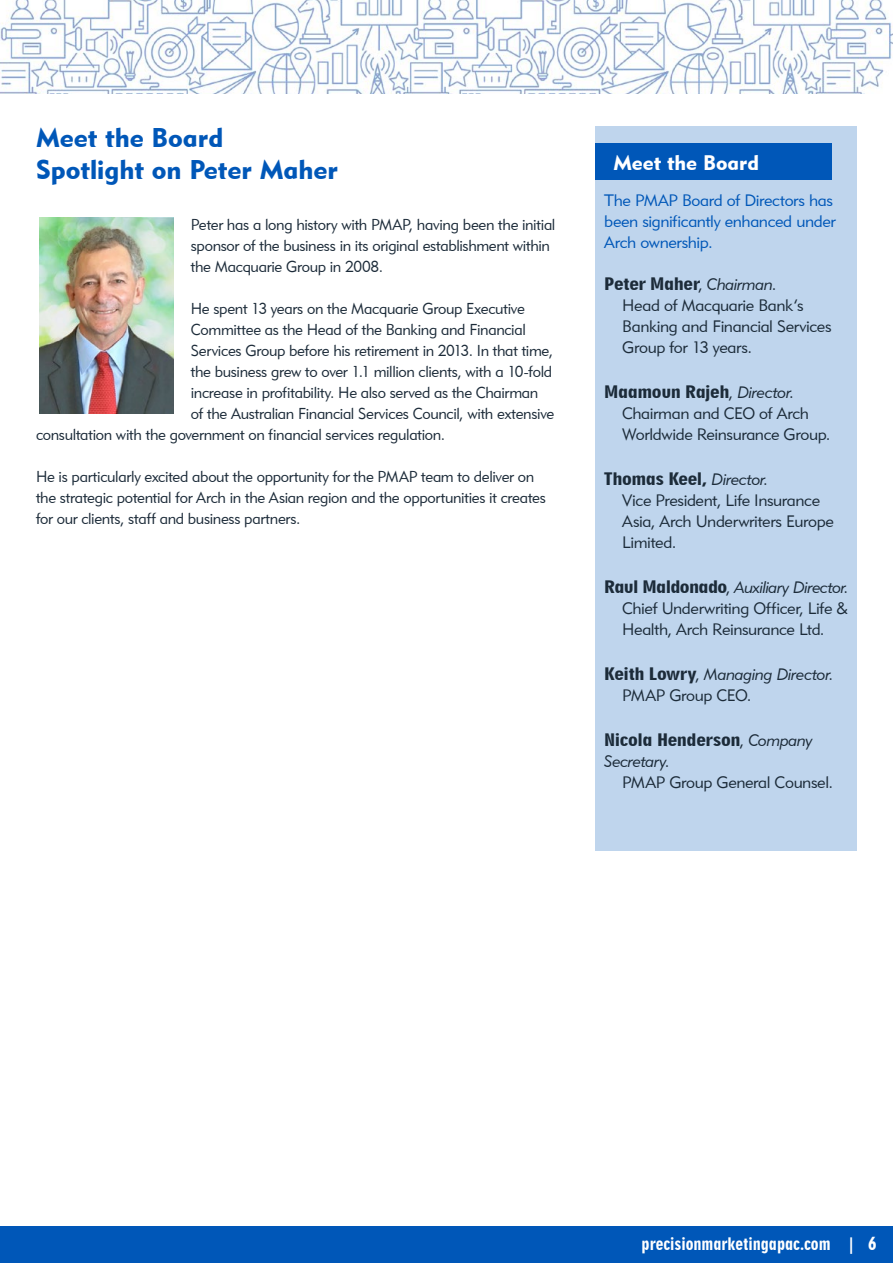
<style>
.page{position:relative;width:893px;height:1263px;background:#fff}
.page>*{position:absolute;margin:0;border:0;box-sizing:border-box;transform-origin:0 0}
.t1{font:27px/32.4px "Geometric 415 BT Black A";color:#0057b8}
.t2{font:21px "Geometric 415 BT Black A";color:#fff}
.t3{font:16.5px/21px "Geometric 415 BT Lite A";letter-spacing:-.02em;color:#1c2b39}
.t4{font:16.5px "Geometric 706 BT Black Condensed B";letter-spacing:-.02em;color:#1c2b39;scale:1.25 1}
.t5{font:16.5px/21px "Geometric 415 BT Lite A";letter-spacing:-.02em;color:#0057b8}
.t6{font:16.5px "Geometric 415 BT Lite Italic A";letter-spacing:-.02em;color:#1c2b39}
.t7{font:16.5px "Geometric 706 BT Black Condensed B";color:#fff}
.t8{font:15.75px/21px "Geometric 415 BT Lite A";letter-spacing:-.02em;color:#1c2b39}
.s1{font-family:"Geometric 415 BT Lite A"}
.s2{font-family:"Geometric 415 BT Lite Italic A"}
.s3{font-family:"Geometric 706 BT Black Condensed B"}
.s4{font-size:18px}
</style>
<div class="page">
<div style="left:0;top:1227px;width:893px;height:36px;background:#0057b8"></div>
<img style="left:0;top:0;width:893px;height:94px">
<div style="left:595px;top:126px;width:262px;height:724px;background:#bfd5ed"></div>
<div style="left:595px;top:144px;width:237px;height:36px;background:#0057b8"></div>
<img style="left:39px;top:218px;width:134px;height:196px">
<h1 class="t1" style="left:36px;top:120px;width:304px">Meet the Board<br>Spotlight on Peter Maher</h1>
<p class="t8" style="left:191px;top:214px;width:366px">Peter has a long history with PMAP, having been the initial sponsor of the business in its original establishment within the Macquarie Group in 2008.</p>
<p class="t8" style="left:191px;top:298px;width:335px">He spent 13 years on the Macquarie Group Executive</p>
<p class="t8" style="left:191px;top:319px;width:336px">Committee as the Head of the Banking and Financial</p>
<p class="t8" style="left:191px;top:340px;width:364px">Services Group before his retirement in 2013. In that time,</p>
<p class="t8" style="left:191px;top:360px;width:363px">the business grew to over 1.1 million clients, with a 10-fold</p>
<p class="t8" style="left:191px;top:381px;width:349px">increase in profitability. He also served as the Chairman</p>
<p class="t8" style="left:191px;top:402px;width:365px">of the Australian Financial Services Council, with extensive</p>
<p class="t8" style="left:36px;top:423px;width:411px">consultation with the government on financial services regulation.</p>
<p class="t8" style="left:36px;top:465px;width:511px">He is particularly excited about the opportunity for the PMAP team to deliver on the strategic potential for Arch in the Asian region and the opportunities it creates for our clients, staff and business partners.</p>
<h2 class="t2" style="left:613px;top:150px;width:147px">Meet the Board</h2>
<p class="t5" style="left:604px;top:190px;width:233px">The PMAP Board of Directors has been significantly enhanced under<br>Arch ownership.</p>
<p class="t4" style="left:604px;top:274px;width:140px">Peter Maher<span class="s1">,</span> <span class="s2">Chairman.</span></p>
<p class="t3" style="left:622px;top:295px;width:211px">Head of Macquarie Bank’s<br>Banking and Financial Services<br>Group for 13 years.</p>
<p class="t4" style="left:604px;top:382px;width:154px">Maamoun Rajeh<span class="s1">,</span> <span class="s2">Director.</span></p>
<p class="t3" style="left:622px;top:403px;width:210px">Chairman and CEO of Arch<br>Worldwide Reinsurance Group.</p>
<p class="t4" style="left:604px;top:469px;width:133px">Thomas Keel, <span class="s2">Director.</span></p>
<p class="t3" style="left:622px;top:490px;width:213px">Vice President, Life Insurance<br>Asia, Arch Underwriters Europe<br>Limited.</p>
<p class="t6" style="left:604px;top:577px;width:246px"><span class="s3">Raul Maldonado</span><span class="s1">,</span> Auxiliary Director.</p>
<p class="t3" style="left:622px;top:598px;width:227px">Chief Underwriting Officer, Life &amp;<br>Health, Arch Reinsurance Ltd.</p>
<p class="t6" style="left:604px;top:664px;width:231px"><span class="s3">Keith Lowry</span><span class="s1">,</span> Managing Director.</p>
<p class="t3" style="left:622px;top:685px;width:131px">PMAP Group CEO.</p>
<p class="t4" style="left:604px;top:730px;width:168px">Nicola Henderson<span class="s1">,</span> <span class="s2">Company</span></p>
<p class="t6" style="left:604px;top:751px;width:67px">Secretary.</p>
<p class="t3" style="left:622px;top:772px;width:212px">PMAP Group General Counsel.</p>
<p class="t7" style="left:642px;top:1234px;width:237px">precisionmarketingapac.com | <span class="s4">6</span></p>
</div>
